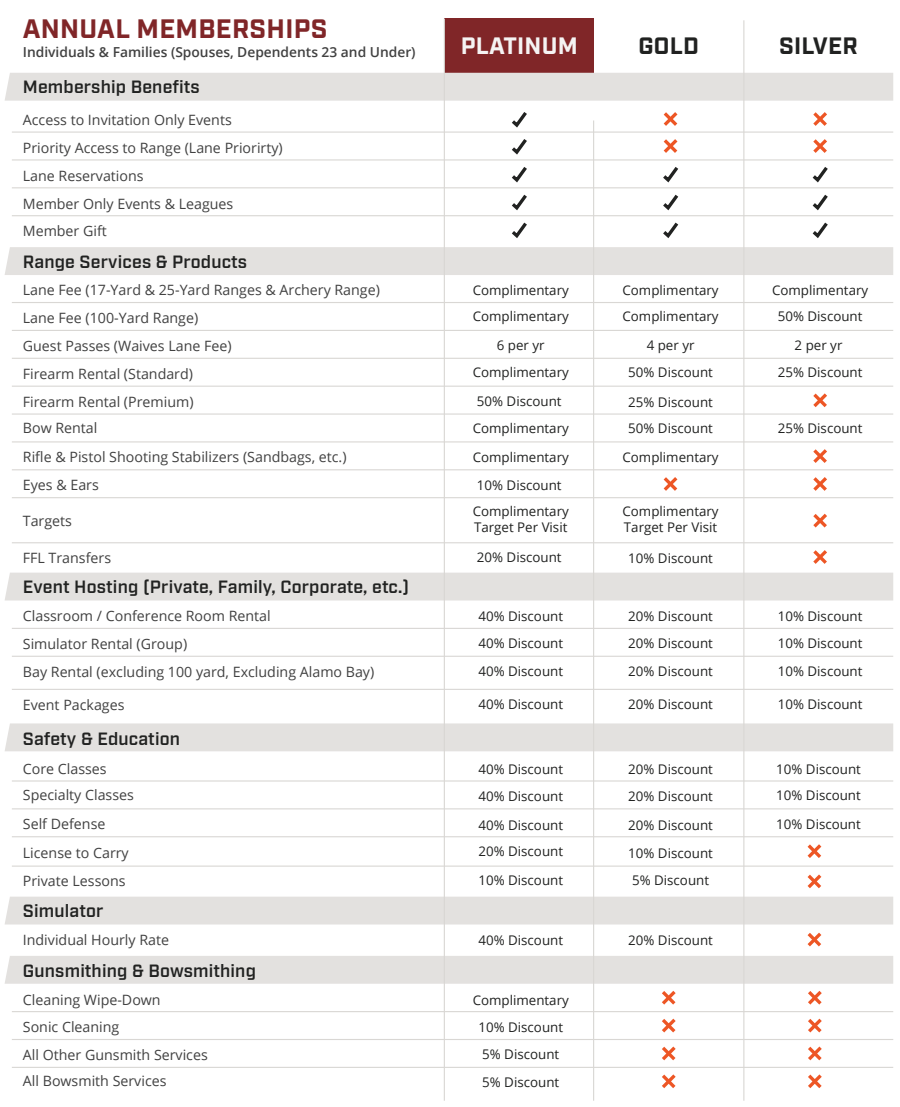
<style>
.page{position:relative;width:900px;height:1107px;background:#fff}
.page>*{position:absolute;margin:0;border:0;box-sizing:border-box;transform-origin:0 0}
.t1{font:700 26.78px "Industry";letter-spacing:.01em;color:#802628}
.t2{font:700 23.62px "Industry";letter-spacing:.01em;color:#212221}
.t3{font:700 23.62px "Industry";letter-spacing:.01em;color:#f5f3f3}
.t4{font:600 17.78px "Industry";letter-spacing:.01em;color:#212221}
.t5{font:14.17px/27.9px "Open Sans";color:#414141}
.t6{font:600 13.72px "Open Sans";color:#414141}
.t7{font:13.28px/27.4px "Open Sans";color:#212221}
</style>
<div class="page">
<div style="left:444px;top:19px;width:150px;height:54px;background:#802628"></div>
<div style="left:5px;top:73px;width:888px;height:28px;background:#e3e1df"></div>
<div style="left:5px;top:247px;width:888px;height:28px;background:#e3e1df"></div>
<div style="left:5px;top:573px;width:888px;height:28px;background:#e3e1df"></div>
<hr style="left:12px;top:132px;width:881px;height:1px;background:#d9d7d4">
<hr style="left:12px;top:159px;width:881px;height:2px;background:#d9d7d4">
<hr style="left:12px;top:187px;width:881px;height:1px;background:#d9d7d4">
<hr style="left:12px;top:215px;width:881px;height:1px;background:#d9d7d4">
<svg style="left:663px;top:112px;width:15px;height:14px"></svg>
<svg style="left:813px;top:112px;width:14px;height:14px"></svg>
<svg style="left:508px;top:112px;width:22px;height:43px"></svg>
<svg style="left:512px;top:167px;width:15px;height:16px"></svg>
<svg style="left:663px;top:167px;width:16px;height:16px"></svg>
<svg style="left:812px;top:167px;width:16px;height:16px"></svg>
<svg style="left:512px;top:194px;width:15px;height:17px"></svg>
<svg style="left:663px;top:194px;width:16px;height:17px"></svg>
<svg style="left:812px;top:194px;width:16px;height:17px"></svg>
<svg style="left:512px;top:222px;width:15px;height:16px"></svg>
<svg style="left:663px;top:222px;width:16px;height:16px"></svg>
<svg style="left:812px;top:222px;width:16px;height:16px"></svg>
<svg style="left:663px;top:139px;width:15px;height:14px"></svg>
<svg style="left:813px;top:139px;width:14px;height:14px"></svg>
<hr style="left:12px;top:302px;width:881px;height:1px;background:#d9d7d4">
<hr style="left:12px;top:330px;width:881px;height:1px;background:#d9d7d4">
<hr style="left:12px;top:358px;width:881px;height:1px;background:#d9d7d4">
<hr style="left:12px;top:386px;width:881px;height:1px;background:#d9d7d4">
<hr style="left:12px;top:413px;width:881px;height:2px;background:#d9d7d4">
<hr style="left:12px;top:441px;width:881px;height:1px;background:#d9d7d4">
<hr style="left:12px;top:469px;width:881px;height:1px;background:#d9d7d4">
<hr style="left:12px;top:497px;width:881px;height:1px;background:#d9d7d4">
<hr style="left:12px;top:542px;width:881px;height:1px;background:#d9d7d4">
<hr style="left:12px;top:628px;width:881px;height:1px;background:#d9d7d4">
<hr style="left:12px;top:656px;width:881px;height:1px;background:#d9d7d4">
<div style="left:5px;top:723px;width:888px;height:28px;background:#e3e1df"></div>
<hr style="left:12px;top:780px;width:881px;height:2px;background:#d9d7d4">
<hr style="left:12px;top:808px;width:881px;height:1px;background:#d9d7d4">
<hr style="left:12px;top:836px;width:881px;height:1px;background:#d9d7d4">
<svg style="left:813px;top:393px;width:14px;height:14px"></svg>
<svg style="left:813px;top:449px;width:14px;height:14px"></svg>
<svg style="left:813px;top:477px;width:14px;height:14px"></svg>
<svg style="left:663px;top:477px;width:15px;height:14px"></svg>
<svg style="left:813px;top:513px;width:14px;height:15px"></svg>
<svg style="left:813px;top:550px;width:14px;height:14px"></svg>
<hr style="left:12px;top:1011px;width:881px;height:1px;background:#d9d7d4">
<hr style="left:12px;top:1039px;width:881px;height:1px;background:#d9d7d4">
<hr style="left:12px;top:1067px;width:881px;height:1px;background:#d9d7d4">
<svg style="left:808px;top:1018px;width:14px;height:15px"></svg>
<svg style="left:808px;top:1046px;width:14px;height:15px"></svg>
<svg style="left:808px;top:1074px;width:14px;height:15px"></svg>
<svg style="left:5px;top:956px;width:888px;height:52px"></svg>
<svg style="left:662px;top:1018px;width:14px;height:15px"></svg>
<svg style="left:662px;top:1046px;width:14px;height:15px"></svg>
<svg style="left:662px;top:1074px;width:14px;height:15px"></svg>
<hr style="left:593px;top:120px;width:1px;height:981px;background:#d9d7d4">
<hr style="left:743px;top:20px;width:1px;height:1081px;background:#d9d7d4">
<hr style="left:444px;top:19px;width:1px;height:1082px;background:#d9d7d4">
<hr style="left:12px;top:866px;width:881px;height:1px;background:#d9d7d4">
<svg style="left:807px;top:844px;width:15px;height:14px"></svg>
<hr style="left:12px;top:689px;width:881px;height:1px;background:#d9d7d4">
<svg style="left:5px;top:871px;width:888px;height:79px"></svg>
<h1 class="t1" style="left:23px;top:13px;width:306px">ANNUAL MEMBERSHIPS</h1>
<p class="t6" style="left:23px;top:43px;width:394px">Individuals &amp; Families (Spouses, Dependents 23 and Under)</p>
<h3 class="t4" style="left:23px;top:77px;width:178px">Membership Benefits</h3>
<p class="t5" style="left:23px;top:106px;width:210px">Access to Invitation Only Events</p>
<p class="t5" style="left:23px;top:133px;width:261px">Priority Access to Range (Lane Priorirty)<br>Lane Reservations<br>Member Only Events &amp; Leagues<br>Member Gift</p>
<h3 class="t4" style="left:23px;top:251px;width:226px">Range Services &amp; Products</h3>
<h2 class="t3" style="left:461px;top:32px;width:119px">PLATINUM</h2>
<h2 class="t2" style="left:639px;top:32px;width:62px">GOLD</h2>
<h2 class="t2" style="left:779px;top:32px;width:80px">SILVER</h2>
<p class="t5" style="left:23px;top:276px;width:359px">Lane Fee (17-Yard &amp; 25-Yard Ranges &amp; Archery Range)</p>
<p class="t7" style="left:473px;top:277px;width:98px">Complimentary</p>
<p class="t7" style="left:623px;top:277px;width:98px">Complimentary</p>
<p class="t7" style="left:473px;top:302px;width:98px">Complimentary</p>
<p class="t7" style="left:623px;top:302px;width:98px">Complimentary</p>
<p class="t5" style="left:23px;top:304px;width:210px">Lane Fee (100-Yard Range)<br>Guest Passes (Waives Lane Fee)</p>
<p class="t7" style="left:497px;top:331px;width:49px">6 per yr</p>
<p class="t7" style="left:647px;top:331px;width:49px">4 per yr</p>
<p class="t5" style="left:23px;top:360px;width:172px;line-height:27.2px;text-align:justify">Firearm Rental (Standard)<br>Firearm Rental (Premium)<br>Bow Rental</p>
<p class="t5" style="left:23px;top:442px;width:325px">Rifle &amp; Pistol Shooting Stabilizers (Sandbags, etc.)<br>Eyes &amp; Ears</p>
<p class="t5" style="left:23px;top:507px;width:51px">Targets</p>
<p class="t5" style="left:23px;top:543px;width:90px">FFL Transfers</p>
<h3 class="t4" style="left:23px;top:577px;width:388px">Event Hosting (Private, Family, Corporate, etc.)</h3>
<p class="t7" style="left:473px;top:358px;width:98px">Complimentary</p>
<p class="t7" style="left:628px;top:358px;width:86px">50% Discount</p>
<p class="t7" style="left:477px;top:387px;width:86px">50% Discount</p>
<p class="t7" style="left:628px;top:388px;width:86px">25% Discount</p>
<p class="t7" style="left:473px;top:415px;width:98px">Complimentary</p>
<p class="t7" style="left:628px;top:415px;width:86px">50% Discount</p>
<p class="t7" style="left:473px;top:443px;width:98px">Complimentary</p>
<p class="t7" style="left:477px;top:471px;width:86px">10% Discount</p>
<p class="t7" style="left:623px;top:443px;width:98px">Complimentary</p>
<p class="t7" style="left:473px;top:503px;width:98px;line-height:16px">Complimentary<br>Target Per Visit</p>
<p class="t7" style="left:623px;top:503px;width:98px;line-height:16px">Complimentary<br>Target Per Visit</p>
<p class="t7" style="left:477px;top:543px;width:86px">20% Discount</p>
<p class="t7" style="left:628px;top:544px;width:86px">10% Discount</p>
<p class="t5" style="left:23px;top:602px;width:249px">Classroom / Conference Room Rental</p>
<p class="t7" style="left:478px;top:602px;width:86px">40% Discount</p>
<p class="t7" style="left:628px;top:602px;width:86px">20% Discount</p>
<p class="t7" style="left:478px;top:630px;width:86px">40% Discount</p>
<p class="t7" style="left:628px;top:630px;width:86px">20% Discount</p>
<p class="t7" style="left:478px;top:657px;width:86px">40% Discount</p>
<p class="t7" style="left:628px;top:657px;width:86px">20% Discount</p>
<p class="t5" style="left:23px;top:630px;width:353px">Simulator Rental (Group)<br>Bay Rental (excluding 100 yard, Excluding Alamo Bay)</p>
<p class="t7" style="left:772px;top:278px;width:98px;line-height:25.4px;text-align:center">Complimentary<br>50% Discount</p>
<p class="t7" style="left:795px;top:331px;width:49px">2 per yr</p>
<p class="t7" style="left:778px;top:358px;width:86px">25% Discount</p>
<p class="t7" style="left:778px;top:415px;width:86px">25% Discount</p>
<p class="t7" style="left:778px;top:602px;width:86px;text-align:justify">10% Discount 10% Discount 10% Discount</p>
<p class="t5" style="left:23px;top:691px;width:103px">Event Packages</p>
<p class="t7" style="left:478px;top:690px;width:86px">40% Discount</p>
<p class="t7" style="left:628px;top:690px;width:86px">20% Discount</p>
<p class="t7" style="left:778px;top:690px;width:86px">10% Discount</p>
<h3 class="t4" style="left:23px;top:728px;width:159px">Safety &amp; Education</h3>
<p class="t5" style="left:23px;top:754px;width:85px">Core Classes</p>
<p class="t7" style="left:478px;top:755px;width:86px">40% Discount</p>
<p class="t7" style="left:628px;top:755px;width:86px">20% Discount</p>
<p class="t7" style="left:478px;top:782px;width:86px">40% Discount</p>
<p class="t7" style="left:628px;top:782px;width:86px">20% Discount</p>
<p class="t5" style="left:23px;top:781px;width:113px">Specialty Classes</p>
<p class="t5" style="left:23px;top:810px;width:84px">Self Defense</p>
<p class="t7" style="left:478px;top:811px;width:86px">40% Discount</p>
<p class="t7" style="left:628px;top:811px;width:86px">20% Discount</p>
<p class="t5" style="left:23px;top:839px;width:107px">License to Carry</p>
<p class="t7" style="left:478px;top:837px;width:86px">20% Discount</p>
<p class="t7" style="left:628px;top:839px;width:86px">10% Discount</p>
<p class="t5" style="left:23px;top:866px;width:104px">Private Lessons</p>
<p class="t7" style="left:478px;top:866px;width:86px">10% Discount</p>
<p class="t7" style="left:632px;top:866px;width:79px">5% Discount</p>
<h3 class="t4" style="left:23px;top:901px;width:82px">Simulator</h3>
<p class="t5" style="left:23px;top:926px;width:148px">Individual Hourly Rate</p>
<p class="t7" style="left:478px;top:926px;width:86px">40% Discount</p>
<p class="t7" style="left:628px;top:926px;width:86px">20% Discount</p>
<h3 class="t4" style="left:23px;top:960px;width:235px">Gunsmithing &amp; Bowsmithing</h3>
<p class="t5" style="left:23px;top:985px;width:139px">Cleaning Wipe-Down</p>
<p class="t7" style="left:473px;top:986px;width:98px;text-align:center">Complimentary<br>10% Discount<br>5% Discount<br>5% Discount</p>
<p class="t5" style="left:23px;top:1013px;width:186px">Sonic Cleaning<br>All Other Gunsmith Services</p>
<p class="t5" style="left:23px;top:1067px;width:145px">All Bowsmith Services</p>
<p class="t7" style="left:776px;top:755px;width:86px">10% Discount</p>
<p class="t7" style="left:776px;top:780px;width:86px;line-height:29px">10% Discount<br>10% Discount</p>
</div>
